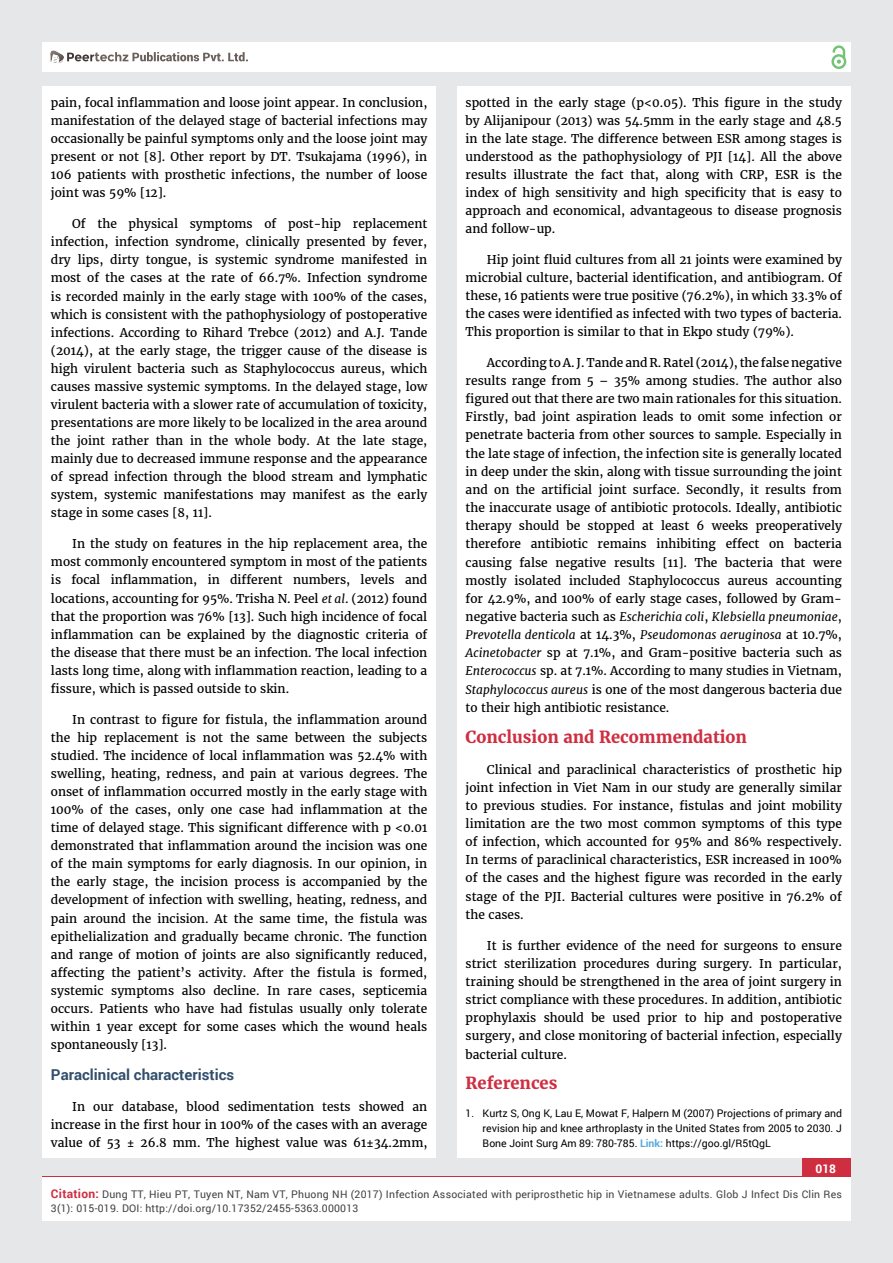
<style>
.page{position:relative;width:893px;height:1263px;background:#e6e7e8}
.page>*{position:absolute;margin:0;border:0;box-sizing:border-box;transform-origin:0 0}
.t1{font:700 16.5px "Merriweather";color:#cf2e41}
.t2{font:700 15px "Roboto";color:#314e6b}
.t3{font:12px/18.1px "Merriweather";color:#000;text-align:justify}
.t4{font:700 12px "Roboto";color:#fff}
.t5{font:10.5px/13.5px "Roboto";letter-spacing:.02em;color:#414042}
.t6{font:10.5px/15px "Roboto";color:#000;text-align:justify}
.s1{font-style:italic}
.s2{font-weight:700;color:#56a8dd}
.s3{font-weight:700;font-size:12px;color:#cf2e41}
</style>
<div class="page">
<div style="left:42px;top:43px;width:808px;height:29px;background:#fff"></div>
<div style="left:831px;top:54px;width:15px;height:15px;border:2px solid #74c273;border-radius:50%"></div>
<svg style="left:831px;top:45px;width:15px;height:19px"></svg>
<div style="left:802px;top:1157px;width:48px;height:56px;background:#cf2e41"></div>
<svg style="left:49px;top:50px;width:199px;height:14px"></svg>
<div style="left:42px;top:1177px;width:808px;height:43px;background:#fff"></div>
<div style="left:42px;top:87px;width:394px;height:1071px;background:#fff"></div>
<div style="left:457px;top:87px;width:393px;height:1071px;background:#fff"></div>
<p class="t3" style="left:51px;top:94px;width:378px">pain, focal inflammation and loose joint appear. In conclusion, manifestation of the delayed stage of bacterial infections may occasionally be painful symptoms only and the loose joint may present or not [8]. Other report by DT. Tsukajama (1996), in 106 patients with prosthetic infections, the number of loose joint was 59% [12].</p>
<p class="t3" style="left:51px;top:215px;width:378px;text-indent:21px">Of the physical symptoms of post-hip replacement infection, infection syndrome, clinically presented by fever, dry lips, dirty tongue, is systemic syndrome manifested in most of the cases at the rate of 66.7%. Infection syndrome is recorded mainly in the early stage with 100% of the cases, which is consistent with the pathophysiology of postoperative infections. According to Rihard Trebce (2012) and A.J. Tande (2014), at the early stage, the trigger cause of the disease is high virulent bacteria such as Staphylococcus aureus, which causes massive systemic symptoms. In the delayed stage, low virulent bacteria with a slower rate of accumulation of toxicity, presentations are more likely to be localized in the area around the joint rather than in the whole body. At the late stage, mainly due to decreased immune response and the appearance of spread infection through the blood stream and lymphatic system, systemic manifestations may manifest as the early stage in some cases [8, 11].</p>
<p class="t3" style="left:51px;top:535px;width:378px;text-indent:21px">In the study on features in the hip replacement area, the most commonly encountered symptom in most of the patients is focal inflammation, in different numbers, levels and locations, accounting for 95%. Trisha N. Peel <span class="s1">et al</span>. (2012) found that the proportion was 76% [13]. Such high incidence of focal inflammation can be explained by the diagnostic criteria of the disease that there must be an infection. The local infection lasts long time, along with inflammation reaction, leading to a fissure, which is passed outside to skin.</p>
<p class="t3" style="left:51px;top:710px;width:378px;text-indent:21px">In contrast to figure for fistula, the inflammation around the hip replacement is not the same between the subjects studied. The incidence of local inflammation was 52.4% with swelling, heating, redness, and pain at various degrees. The onset of inflammation occurred mostly in the early stage with 100% of the cases, only one case had inflammation at the time of delayed stage. This significant difference with p &lt;0.01 demonstrated that inflammation around the incision was one of the main symptoms for early diagnosis. In our opinion, in the early stage, the incision process is accompanied by the development of infection with swelling, heating, redness, and pain around the incision. At the same time, the fistula was epithelialization and gradually became chronic. The function and range of motion of joints are also significantly reduced, affecting the patient’s activity. After the fistula is formed, systemic symptoms also decline. In rare cases, septicemia occurs. Patients who have had fistulas usually only tolerate within 1 year except for some cases which the wound heals spontaneously [13].</p>
<p class="t2" style="left:51px;top:1064px;width:185px">Paraclinical characteristics</p>
<p class="t3" style="left:51px;top:1097px;width:378px;text-indent:21px">In our database, blood sedimentation tests showed an increase in the first hour in 100% of the cases with an average value of 53 ± 26.8 mm. The highest value was 61±34.2mm,</p>
<p class="t3" style="left:466px;top:94px;width:378px">spotted in the early stage (p&lt;0.05). This figure in the study by Alijanipour (2013) was 54.5mm in the early stage and 48.5 in the late stage. The difference between ESR among stages is understood as the pathophysiology of PJI [14]. All the above results illustrate the fact that, along with CRP, ESR is the index of high sensitivity and high specificity that is easy to approach and economical, advantageous to disease prognosis and follow-up.</p>
<p class="t3" style="left:466px;top:251px;width:378px;text-indent:21px">Hip joint fluid cultures from all 21 joints were examined by microbial culture, bacterial identification, and antibiogram. Of these, 16 patients were true positive (76.2%), in which 33.3% of the cases were identified as infected with two types of bacteria.<br>This proportion is similar to that in Ekpo study (79%).</p>
<p class="t3" style="left:466px;top:354px;width:378px;text-indent:21px">According to A. J. Tande and R. Ratel (2014), the false negative results range from 5 – 35% among studies. The author also figured out that there are two main rationales for this situation.<br>Firstly, bad joint aspiration leads to omit some infection or penetrate bacteria from other sources to sample. Especially in the late stage of infection, the infection site is generally located in deep under the skin, along with tissue surrounding the joint and on the artificial joint surface. Secondly, it results from the inaccurate usage of antibiotic protocols. Ideally, antibiotic therapy should be stopped at least 6 weeks preoperatively therefore antibiotic remains inhibiting effect on bacteria causing false negative results [11]. The bacteria that were mostly isolated included Staphylococcus aureus accounting for 42.9%, and 100% of early stage cases, followed by Gram&shy;negative bacteria such as <span class="s1">Escherichia coli</span>, <span class="s1">Klebsiella pneumoniae</span>, <span class="s1">Prevotella denticola</span> at 14.3%, <span class="s1">Pseudomonas aeruginosa</span> at 10.7%, <span class="s1">Acinetobacter</span> sp at 7.1%, and Gram-positive bacteria such as <span class="s1">Enterococcus</span> sp. at 7.1%. According to many studies in Vietnam, <span class="s1">Staphylococcus aureus</span> is one of the most dangerous bacteria due to their high antibiotic resistance.</p>
<h1 class="t1" style="left:466px;top:726px;width:283px">Conclusion and Recommendation</h1>
<p class="t3" style="left:466px;top:760px;width:378px;text-indent:21px">Clinical and paraclinical characteristics of prosthetic hip joint infection in Viet Nam in our study are generally similar to previous studies. For instance, fistulas and joint mobility limitation are the two most common symptoms of this type of infection, which accounted for 95% and 86% respectively.<br>In terms of paraclinical characteristics, ESR increased in 100% of the cases and the highest figure was recorded in the early stage of the PJI. Bacterial cultures were positive in 76.2% of the cases.</p>
<p class="t3" style="left:466px;top:936px;width:378px;text-indent:21px">It is further evidence of the need for surgeons to ensure strict sterilization procedures during surgery. In particular, training should be strengthened in the area of joint surgery in strict compliance with these procedures. In addition, antibiotic prophylaxis should be used prior to hip and postoperative surgery, and close monitoring of bacterial infection, especially bacterial culture.</p>
<h1 class="t1" style="left:466px;top:1073px;width:93px">References</h1>
<p class="t6" style="left:483px;top:1105px;width:361px;text-indent:-17px">1. Kurtz S, Ong K, Lau E, Mowat F, Halpern M (2007) Projections of primary and revision hip and knee arthroplasty in the United States from 2005 to 2030. J Bone Joint Surg Am 89: 780-785. <span class="s2">Link:</span> https://goo.gl/R5tQgL</p>
<p class="t4" style="left:815px;top:1161px;width:22px">018</p>
<p class="t5" style="left:51px;top:1188px;width:792px"><span class="s3">Citation:</span> Dung TT, Hieu PT, Tuyen NT, Nam VT, Phuong NH (2017) Infection Associated with periprosthetic hip in Vietnamese adults. Glob J Infect Dis Clin Res<br>3(1): 015-019. DOI: http://doi.org/10.17352/2455-5363.000013</p>
</div>
